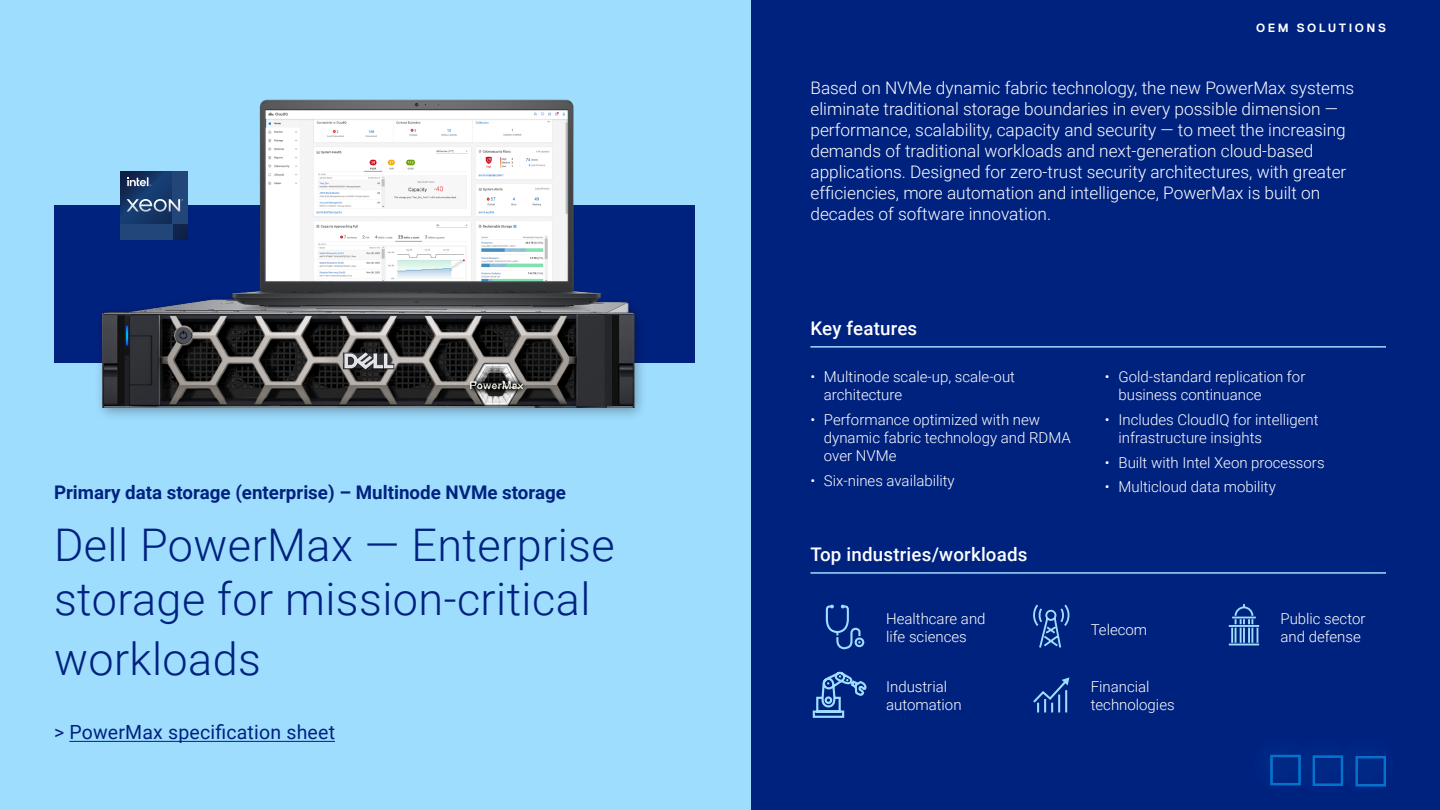
<style>
.page{position:relative;width:1440px;height:810px;background:#00227f}
.page>*{position:absolute;margin:0;border:0;box-sizing:border-box;transform-origin:0 0}
.t1{font:300 45px/54px "Roboto";letter-spacing:.01em;color:#00227f}
.t2{font:19.5px "Roboto";letter-spacing:.01em;color:#00227f}
.t3{font:700 18.75px "Roboto";color:#00227f}
.t4{font:500 18.75px "Roboto";letter-spacing:.01em;color:#fff}
.t5{font:300 17.25px/21px "Roboto";color:#fff}
.t6{font:300 15px/18px "Roboto";color:#fff}
.t7{font:700 12px "Dell Replica";letter-spacing:.21em;color:#fff}
</style>
<div class="page">
<div style="left:0;top:0;width:751px;height:810px;background:#9fddff"></div>
<div style="left:54px;top:205px;width:640px;height:158px;background:#00227f"></div>
<svg style="left:120px;top:171px;width:67px;height:68px;background:#143261"></svg>
<div style="left:172px;top:171px;width:15px;height:53px;background:#224678"></div>
<div style="left:120px;top:224px;width:52px;height:15px;background:#224678"></div>
<svg style="left:127px;top:177px;width:24px;height:9px"></svg>
<svg style="left:127px;top:199px;width:56px;height:13px"></svg>
<div style="left:94px;top:291px;width:554px;height:130px;background:#000;opacity:.31"></div>
<img style="left:94px;top:291px;width:554px;height:117px">
<img style="left:206px;top:99px;width:422px;height:213px">
<hr style="left:810px;top:572px;width:576px;height:2px;background:#9fddff">
<hr style="left:69px;top:741px;width:266px;height:1px;background:#00227f">
<hr style="left:810px;top:346px;width:576px;height:2px;background:#9fddff">
<svg style="left:1033px;top:677px;width:36px;height:36px"></svg>
<svg style="left:1228px;top:604px;width:32px;height:42px"></svg>
<svg style="left:812px;top:604px;width:55px;height:114px"></svg>
<svg style="left:1033px;top:604px;width:37px;height:44px"></svg>
<div style="left:1270px;top:755px;width:31px;height:30px;border:2px solid #0672cb"></div>
<div style="left:1288px;top:729px;width:71px;height:72px;background:#0076ce;opacity:.35"></div>
<div style="left:1313px;top:756px;width:30px;height:30px;border:2px solid #0672cb"></div>
<div style="left:1330px;top:730px;width:72px;height:71px;background:#002481"></div>
<div style="left:1356px;top:756px;width:30px;height:30px;border:2px solid #0672cb"></div>
<p class="t3" style="left:54px;top:479px;width:514px">Primary data storage (enterprise) – Multinode NVMe storage</p>
<h1 class="t1" style="left:54px;top:517px;width:562px">Dell PowerMax — Enterprise storage for mission-critical</h1>
<h1 class="t1" style="left:54px;top:630px;width:209px">workloads</h1>
<p class="t2" style="left:54px;top:719px;width:283px">&gt; PowerMax specification sheet</p>
<p class="t7" style="left:1256px;top:21px;width:131px">OEM SOLUTIONS</p>
<p class="t5" style="left:810px;top:77px;width:545px">Based on NVMe dynamic fabric technology, the new PowerMax systems eliminate traditional storage boundaries in every possible dimension — performance, scalability, capacity and security — to meet the increasing demands of traditional workloads and next-generation cloud-based applications. Designed for zero-trust security architectures, with greater efficiencies, more automation and intelligence, PowerMax is built on decades of software innovation.</p>
<p class="t4" style="left:810px;top:315px;width:108px">Key features</p>
<p class="t6" style="left:824px;top:367px;width:193px;text-indent:-14px">• Multinode scale-up, scale-out architecture</p>
<p class="t6" style="left:824px;top:410px;width:248px;text-indent:-14px">• Performance optimized with new dynamic fabric technology and RDMA over NVMe</p>
<p class="t6" style="left:810px;top:471px;width:146px">• Six-nines availability</p>
<p class="t6" style="left:1118px;top:367px;width:188px;text-indent:-14px">• Gold-standard replication for business continuance</p>
<p class="t6" style="left:1118px;top:410px;width:202px;text-indent:-14px">• Includes CloudIQ for intelligent infrastructure insights</p>
<p class="t6" style="left:1105px;top:453px;width:221px">• Built with Intel Xeon processors</p>
<p class="t6" style="left:1105px;top:478px;width:172px">• Multicloud data mobility</p>
<p class="t4" style="left:810px;top:541px;width:219px">Top industries/workloads</p>
<p class="t6" style="left:886px;top:609px;width:101px">Healthcare and life sciences</p>
<p class="t6" style="left:886px;top:677px;width:77px">Industrial automation</p>
<p class="t6" style="left:1091px;top:621px;width:58px">Telecom</p>
<p class="t6" style="left:1091px;top:678px;width:85px">Financial technologies</p>
<p class="t6" style="left:1280px;top:609px;width:87px">Public sector and defense</p>
</div>
